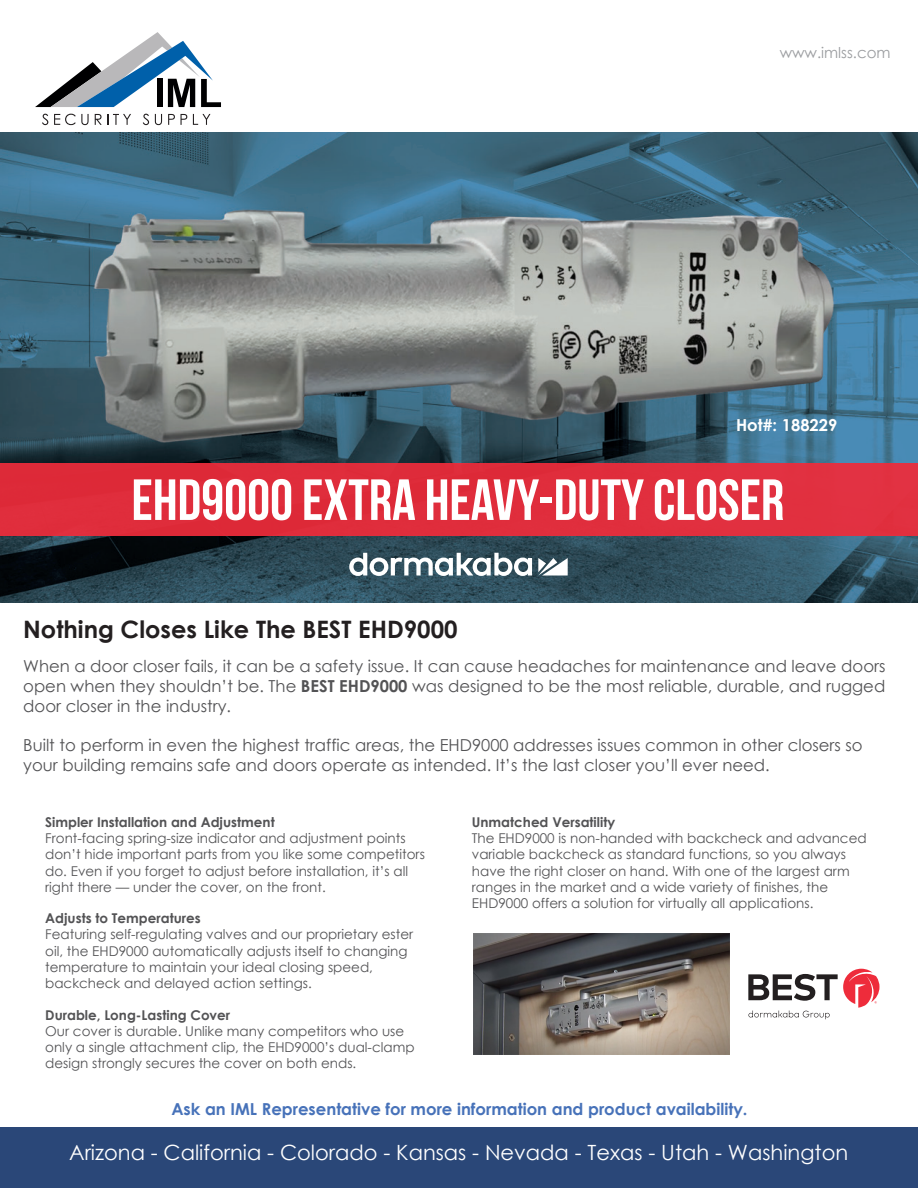
<style>
.page{position:relative;width:918px;height:1188px;background:#fff}
.page>*{position:absolute;margin:0;border:0;box-sizing:border-box;transform-origin:0 0}
.t1{font:700 57.9px "Bebas Neue";color:#fff}
.t2{font:700 24px "Century Gothic";color:#231f20}
.t3{font:21px "Century Gothic";color:#fff}
.t4{font:16.5px/19.8px "Century Gothic";color:#535355;text-align:justify}
.t5{font:700 16.5px "Century Gothic";color:#4772b9}
.t6{font:700 16.5px "Century Gothic";color:#fff}
.t7{font:15px "Century Gothic";color:#9b9da0}
.t8{font:13.5px/16.2px "Century Gothic";color:#535355}
.t9{font:700 13.5px "Century Gothic";color:#535355}
.s1{font-weight:700}
</style>
<div class="page">
<img style="left:0;top:132px;width:918px;height:471px">
<div style="left:0;top:464px;width:918px;height:72px;background:#e02d3c"></div>
<div style="left:0;top:1127px;width:918px;height:61px;background:#2a4778"></div>
<svg style="left:42px;top:114px;width:6px;height:11px"></svg>
<svg style="left:54px;top:114px;width:35px;height:11px"></svg>
<svg style="left:95px;top:114px;width:36px;height:11px"></svg>
<svg style="left:143px;top:114px;width:6px;height:11px"></svg>
<svg style="left:155px;top:114px;width:7px;height:11px"></svg>
<svg style="left:168px;top:114px;width:7px;height:11px"></svg>
<svg style="left:181px;top:114px;width:6px;height:11px"></svg>
<svg style="left:193px;top:114px;width:17px;height:11px"></svg>
<svg style="left:35px;top:32px;width:186px;height:75px"></svg>
<svg style="left:538px;top:558px;width:30px;height:18px"></svg>
<svg style="left:349px;top:553px;width:183px;height:23px"></svg>
<svg style="left:748px;top:969px;width:132px;height:50px"></svg>
<img style="left:473px;top:934px;width:257px;height:120px">
<p class="t7" style="left:780px;top:42px;width:113px">www.imlss.com</p>
<p class="t6" style="left:736px;top:412px;width:103px">Hot#: 188229</p>
<h1 class="t1" style="left:132px;top:468px;width:654px">EHD9000 EXTRA HEAVY-DUTY CLOSER</h1>
<h2 class="t2" style="left:23px;top:611px;width:436px">Nothing Closes Like The BEST EHD9000</h2>
<p class="t4" style="left:23px;top:656px;width:864px">When a door closer fails, it can be a safety issue. It can cause headaches for maintenance and leave doors open when they shouldn’t be. The <span class="s1">BEST EHD9000</span> was designed to be the most reliable, durable, and rugged door closer in the industry.</p>
<p class="t4" style="left:23px;top:735px;width:841px">Built to perform in even the highest traffic areas, the EHD9000 addresses issues common in other closers so your building remains safe and doors operate as intended. It’s the last closer you’ll ever need.</p>
<p class="t9" style="left:45px;top:812px;width:231px">Simpler Installation and Adjustment</p>
<p class="t8" style="left:45px;top:830px;width:381px">Front-facing spring-size indicator and adjustment points don’t hide important parts from you like some competitors do. Even if you forget to adjust before installation, it’s all right there — under the cover, on the front.</p>
<p class="t9" style="left:45px;top:908px;width:157px">Adjusts to Temperatures</p>
<p class="t8" style="left:45px;top:926px;width:370px">Featuring self-regulating valves and our proprietary ester oil, the EHD9000 automatically adjusts itself to changing temperature to maintain your ideal closing speed, backcheck and delayed action settings.</p>
<p class="t9" style="left:45px;top:1004px;width:186px">Durable, Long-Lasting Cover</p>
<p class="t8" style="left:45px;top:1023px;width:371px">Our cover is durable. Unlike many competitors who use only a single attachment clip, the EHD9000’s dual-clamp design strongly secures the cover on both ends.</p>
<p class="t9" style="left:472px;top:812px;width:145px">Unmatched Versatility</p>
<p class="t8" style="left:472px;top:830px;width:396px">The EHD9000 is non-handed with backcheck and advanced variable backcheck as standard functions, so you always have the right closer on hand. With one of the largest arm ranges in the market and a wide variety of finishes, the EHD9000 offers a solution for virtually all applications.</p>
<p class="t5" style="left:171px;top:1096px;width:578px">Ask an IML Representative for more information and product availability.</p>
<h3 class="t3" style="left:69px;top:1137px;width:781px">Arizona - California - Colorado - Kansas - Nevada - Texas - Utah - Washington</h3>
</div>
